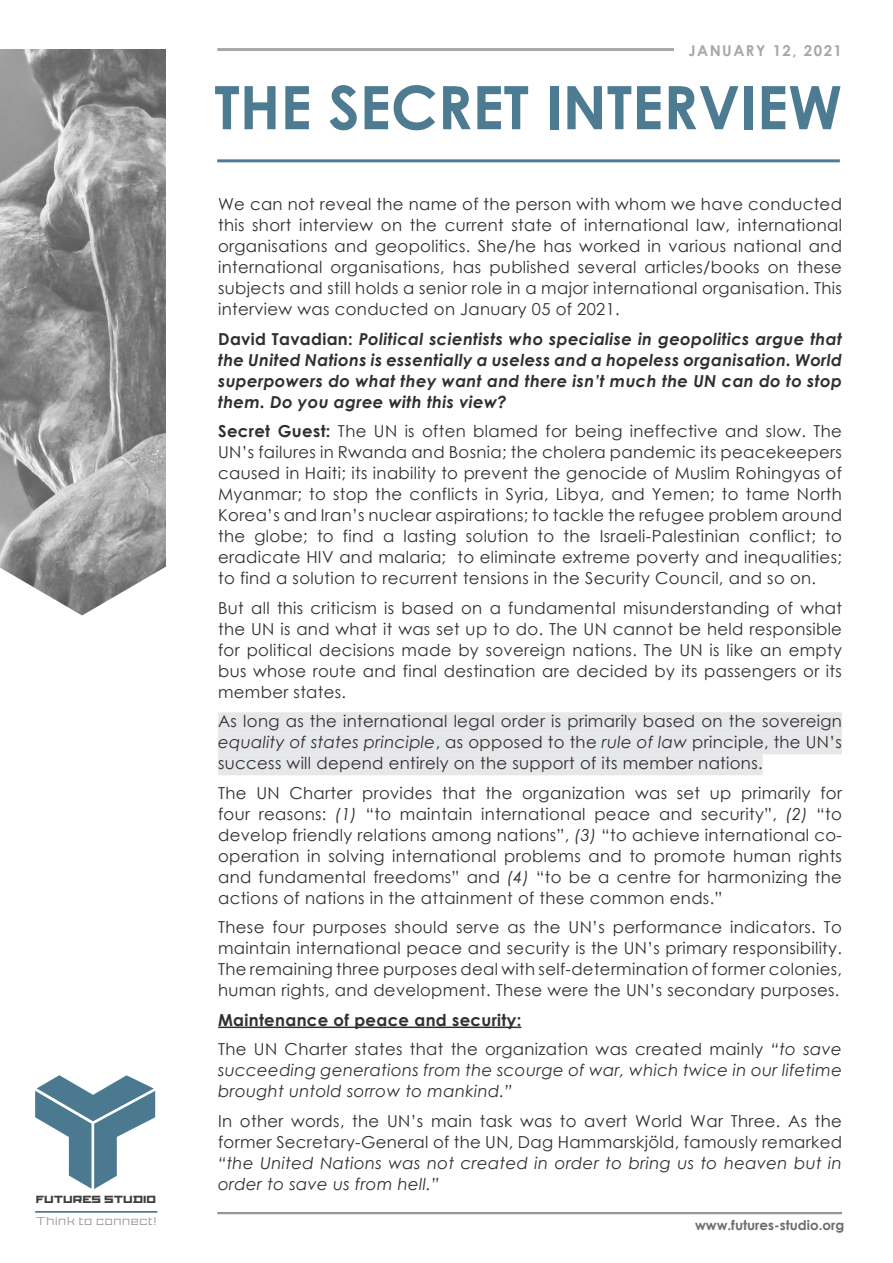
<style>
.page{position:relative;width:893px;height:1263px;background:#fff}
.page>*{position:absolute;margin:0;border:0;box-sizing:border-box;transform-origin:0 0}
.t1{font:700 60px "Century Gothic";color:#4c7b92}
.t2{font:16.5px/21px "Century Gothic";letter-spacing:.02em;color:#312f30;text-align:justify}
.t3{font:italic 700 16.5px/21px "Century Gothic";letter-spacing:.02em;color:#312f30;text-align:justify}
.t4{font:italic 16.5px/21px "Century Gothic";letter-spacing:.02em;color:#312f30;text-align:justify}
.t5{font:700 16.5px "Century Gothic";letter-spacing:.02em;color:#312f30}
.t6{font:700 15px "Century Gothic";letter-spacing:.1em;color:#a6a8aa}
.t7{font:700 13.5px "Century Gothic";color:#6c6d70}
.t8{font:11.25px "Proto Sans 06";color:#939598}
.t9{font:10.35px "Proto Sans 56";color:#3f3f3f}
.s1{font-style:normal}
.s2{font-weight:700}
.s3{font-style:italic}
</style>
<div class="page">
<hr style="left:217px;top:48px;width:457px;height:3px;background:#a6a8aa">
<img style="left:0;top:49px;width:166px;height:517px">
<svg style="left:0;top:566px;width:166px;height:50px"></svg>
<hr style="left:35px;top:1211px;width:122px;height:2px;background:#4c7b92">
<svg style="left:35px;top:1075px;width:120px;height:114px"></svg>
<hr style="left:217px;top:1212px;width:625px;height:2px;background:#939598">
<div style="left:218px;top:712px;width:624px;height:21px;background:#e6e7e9"></div>
<div style="left:218px;top:733px;width:624px;height:21px;background:#e6e7e9"></div>
<div style="left:218px;top:754px;width:545px;height:21px;background:#e6e7e9"></div>
<hr style="left:218px;top:1026px;width:303px;height:2px;background:#312f30">
<hr style="left:217px;top:159px;width:623px;height:3px;background:#4c7b92">
<p class="t6" style="left:688px;top:40px;width:155px">JANUARY 12, 2021</p>
<p class="t1" style="left:214px;top:62px;width:629px">THE SECRET INTERVIEW</p>
<p class="t2" style="left:218px;top:193px;width:625px">We can not reveal the name of the person with whom we have conducted this short interview on the current state of international law, international organisations and geopolitics. She/he has worked in various national and international organisations, has published several articles/books on these subjects and still holds a senior role in a major international organisation. This interview was conducted on January 05 of 2021.</p>
<p class="t3" style="left:218px;top:327px;width:625px"><span class="s1">David Tavadian:</span> Political scientists who specialise in geopolitics argue that the United Nations is essentially a useless and a hopeless organisation. World superpowers do what they want and there isn’t much the UN can do to stop them. Do you agree with this view?</p>
<p class="t2" style="left:218px;top:420px;width:625px"><span class="s2">Secret Guest:</span> The UN is often blamed for being ineffective and slow. The UN’s failures in Rwanda and Bosnia; the cholera pandemic its peacekeepers caused in Haiti; its inability to prevent the genocide of Muslim Rohingyas of Myanmar; to stop the conflicts in Syria, Libya, and Yemen; to tame North Korea’s and Iran’s nuclear aspirations; to tackle the refugee problem around the globe; to find a lasting solution to the Israeli-Palestinian conflict; to eradicate HIV and malaria; to eliminate extreme poverty and inequalities; to find a solution to recurrent tensions in the Security Council, and so on.</p>
<p class="t2" style="left:218px;top:597px;width:625px">But all this criticism is based on a fundamental misunderstanding of what the UN is and what it was set up to do. The UN cannot be held responsible for political decisions made by sovereign nations. The UN is like an empty bus whose route and final destination are decided by its passengers or its member states.</p>
<p class="t2" style="left:218px;top:710px;width:625px">As long as the international legal order is primarily based on the sovereign <span class="s3">equality of states principle</span>, as opposed to the <span class="s3">rule of law</span> principle, the UN’s success will depend entirely on the support of its member nations.</p>
<p class="t2" style="left:218px;top:782px;width:625px">The UN Charter provides that the organization was set up primarily for four reasons: <span class="s3">(1)</span> “to maintain international peace and security”, <span class="s3">(2)</span> “to develop friendly relations among nations”, <span class="s3">(3)</span> “to achieve international co&shy;operation in solving international problems and to promote human rights and fundamental freedoms” and <span class="s3">(4)</span> “to be a centre for harmonizing the actions of nations in the attainment of these common ends.”</p>
<p class="t2" style="left:218px;top:916px;width:625px">These four purposes should serve as the UN’s performance indicators. To maintain international peace and security is the UN’s primary responsibility.<br>The remaining three purposes deal with self-determination of former colonies, human rights, and development. These were the UN’s secondary purposes.</p>
<p class="t5" style="left:218px;top:1007px;width:305px">Maintenance of peace and security:</p>
<p class="t4" style="left:218px;top:1038px;width:625px"><span class="s1">The UN Charter states that the organization was created mainly</span> “to save succeeding generations from the scourge of war, which twice in our lifetime brought untold sorrow to mankind.”</p>
<p class="t2" style="left:218px;top:1110px;width:625px">In other words, the UN’s main task was to avert World War Three. As the former Secretary-General of the UN, Dag Hammarskjöld, famously remarked <span class="s3">“the United Nations was not created in order to bring us to heaven but in order to save us from hell.”</span></p>
<p class="t9" style="left:36px;top:1193px;width:122px">FUTURES STUDIO</p>
<p class="t8" style="left:36px;top:1214px;width:122px">Think to connect!</p>
<p class="t7" style="left:695px;top:1214px;width:151px">www.futures-studio.org</p>
</div>
